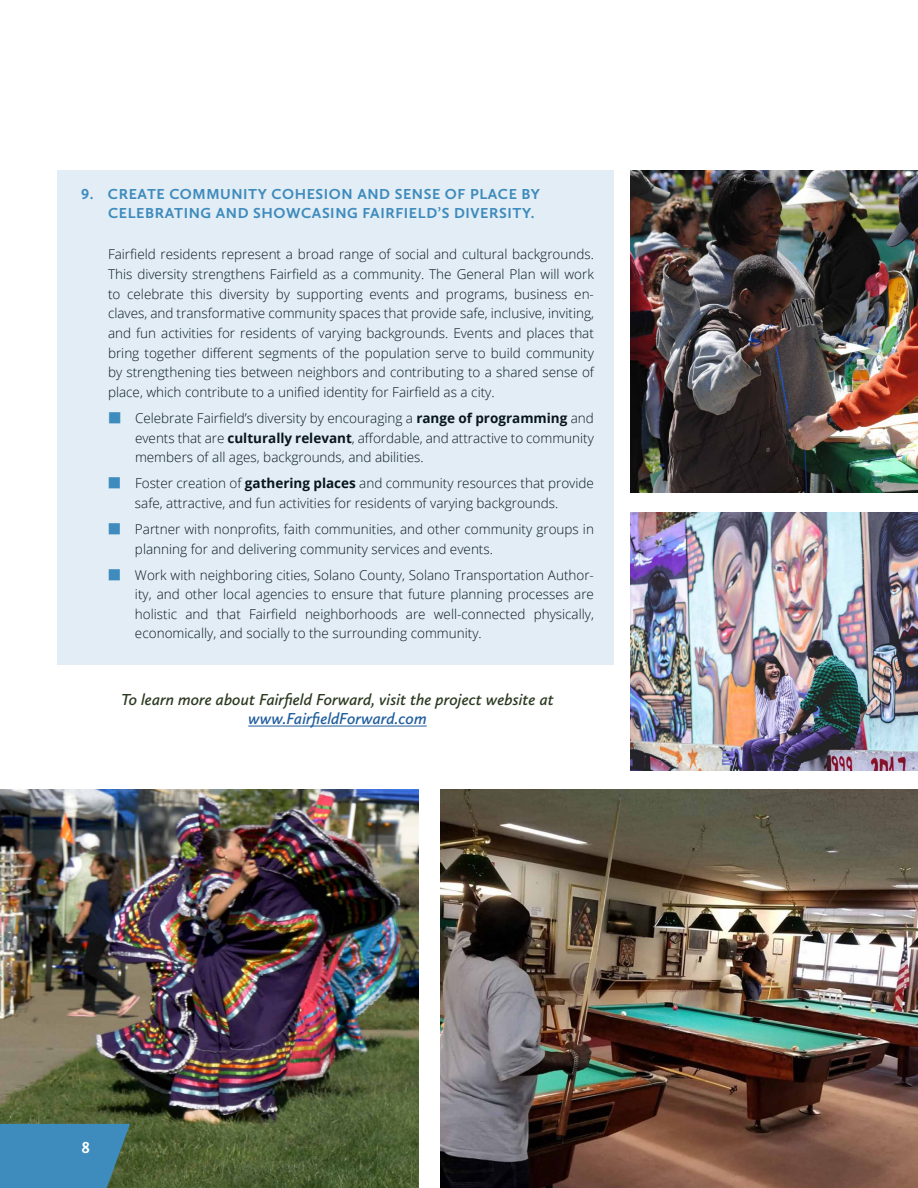
<style>
.page{position:relative;width:918px;height:1188px;background:#fff}
.page>*{position:absolute;margin:0;border:0;box-sizing:border-box;transform-origin:0 0}
.t1{font:italic 600 16.5px "Calluna Sans";color:#2b3a21}
.t2{font:italic 600 16.5px "Calluna Sans";color:#215e9e}
.t3{font:700 16.5px "Calluna Sans";color:#fff}
.t4{font:700 15px/19.5px "Calluna Sans";letter-spacing:.04em;color:#3e8bbd}
.t5{font:300 13.5px/19.6px "Open Sans";color:#000;text-align:justify}
.s1{font-family:"Adobe Ming Std";color:#3e8bbd}
.s2{font-weight:700}
</style>
<div class="page">
<img style="left:631px;top:171px;width:287px;height:321px">
<img style="left:631px;top:512px;width:287px;height:258px">
<img style="left:0;top:789px;width:418px;height:399px">
<svg style="left:0;top:1124px;width:130px;height:64px;background:#3f86b0"></svg>
<hr style="left:248px;top:726px;width:179px;height:1px;background:#215e9e">
<img style="left:441px;top:790px;width:477px;height:398px">
<div style="left:57px;top:171px;width:556px;height:494px;background:#e2edf5"></div>
<p class="t4" style="left:108px;top:184px;width:433px;text-indent:-27px">9. CREATE COMMUNITY COHESION AND SENSE OF PLACE BY<br>CELEBRATING AND SHOWCASING FAIRFIELD’S DIVERSITY.</p>
<p class="t5" style="left:108px;top:244px;width:488px">Fairfield residents represent a broad range of social and cultural backgrounds.<br>This diversity strengthens Fairfield as a community. The General Plan will work to celebrate this diversity by supporting events and programs, business en&shy;claves, and transformative community spaces that provide safe, inclusive, inviting, and fun activities for residents of varying backgrounds. Events and places that bring together different segments of the population serve to build community by strengthening ties between neighbors and contributing to a shared sense of place, which contribute to a unified identity for Fairfield as a city.</p>
<p class="t5" style="left:135px;top:408px;width:461px;text-indent:-27px"><span class="s1">■</span> Celebrate Fairfield’s diversity by encouraging a <span class="s2">range of programming</span> and events that are <span class="s2">culturally relevant</span>, affordable, and attractive to community members of all ages, backgrounds, and abilities.</p>
<p class="t5" style="left:135px;top:473px;width:460px;text-indent:-27px"><span class="s1">■</span> Foster creation of <span class="s2">gathering places</span> and community resources that provide safe, attractive, and fun activities for residents of varying backgrounds.</p>
<p class="t5" style="left:135px;top:519px;width:461px;text-indent:-27px"><span class="s1">■</span> Partner with nonprofits, faith communities, and other community groups in planning for and delivering community services and events.</p>
<p class="t5" style="left:135px;top:565px;width:461px;text-indent:-27px"><span class="s1">■</span> Work with neighboring cities, Solano County, Solano Transportation Author&shy;ity, and other local agencies to ensure that future planning processes are holistic and that Fairfield neighborhoods are well-connected physically, economically, and socially to the surrounding community.</p>
<p class="t1" style="left:121px;top:689px;width:434px">To learn more about Fairfield Forward, visit the project website at</p>
<p class="t2" style="left:248px;top:709px;width:180px">www.FairfieldForward.com</p>
<p class="t3" style="left:82px;top:1138px;width:10px">8</p>
</div>
